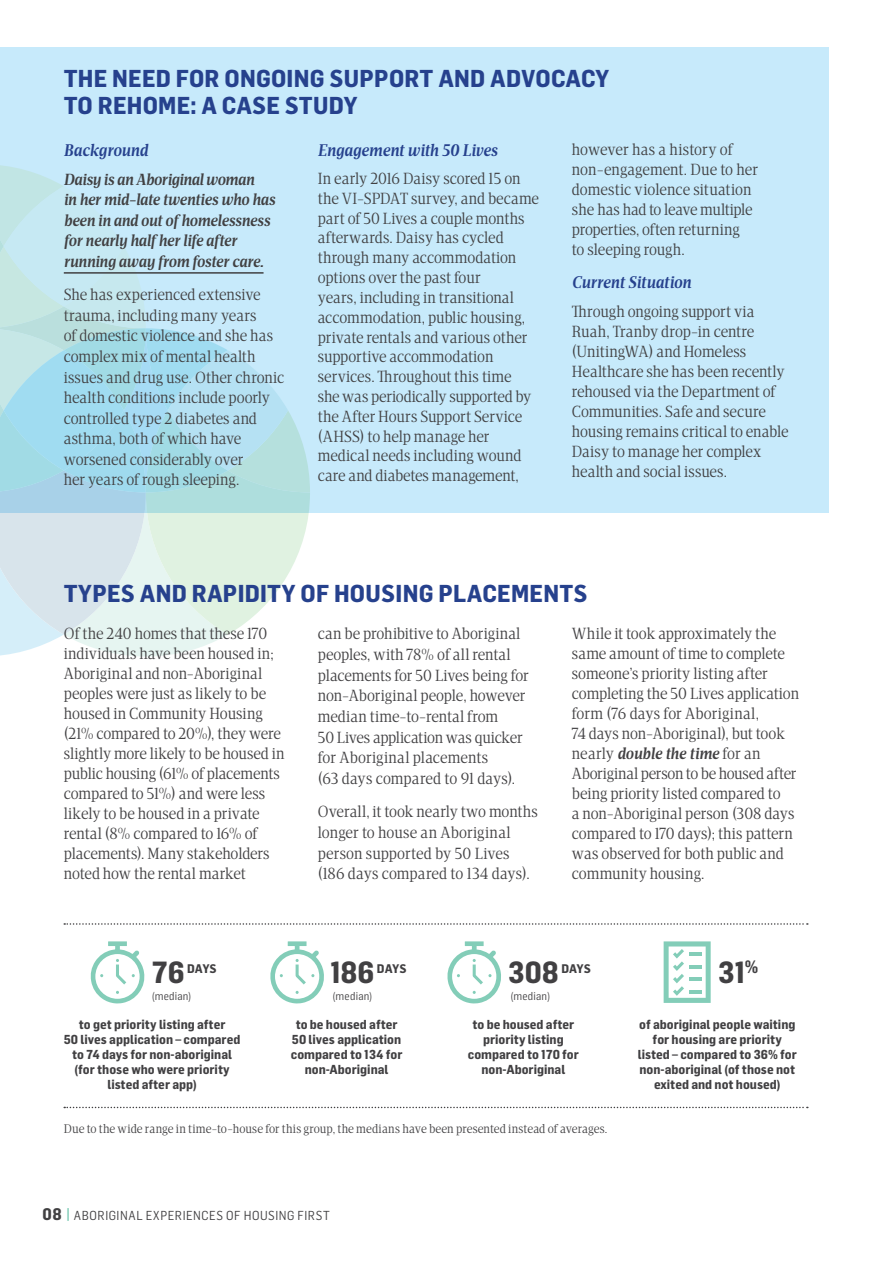
<style>
.page{position:relative;width:893px;height:1263px;background:#fff}
.page>*{position:absolute;margin:0;border:0;box-sizing:border-box;transform-origin:0 0}
.t1{font:700 30px "Flama Semicondensed";letter-spacing:-.005em;color:#414042}
.t2{font:700 24px/27px "Flama Semicondensed";letter-spacing:.01em;color:#26418d}
.t3{font:italic 700 17.25px "Apud";letter-spacing:.005em;color:#26418d}
.t4{font:16.5px/20px "Apud";color:#414042}
.t5{font:italic 700 16.5px/20.5px "Apud";color:#414042}
.t6{font:700 12.75px/15px "Flama Semicondensed";color:#414042;text-align:center}
.t7{font:12.75px "Apud";letter-spacing:.01em;color:#414042}
.t8{font:12.75px "Flama Semicondensed";letter-spacing:.04em;color:#414042}
.t9{font:700 12.3px "Flama Semicondensed";color:#414042}
.t10{font:11.25px "Flama Semicondensed";letter-spacing:.015em;color:#414042}
.s1{font-weight:700;font-style:italic}
.s2{font-weight:700;font-size:16.5px}
.s3{font-weight:700;font-size:16.5px;color:#83cdb8}
</style>
<div class="page">
<svg style="left:0;top:513px;width:309px;height:143px;background:#e2f0ed"></svg>
<svg style="left:0;top:47px;width:829px;height:466px;background:#c2e8f8"></svg>
<hr style="left:64px;top:272px;width:200px;height:2px;background:#414042">
<svg style="left:90px;top:941px;width:55px;height:62px"></svg>
<svg style="left:270px;top:941px;width:54px;height:62px"></svg>
<svg style="left:447px;top:941px;width:54px;height:62px"></svg>
<svg style="left:664px;top:941px;width:47px;height:62px"></svg>
<svg style="left:64px;top:923px;width:744px;height:2px"></svg>
<svg style="left:64px;top:1107px;width:744px;height:1px"></svg>
<h2 class="t2" style="left:64px;top:64px;width:547px">THE NEED FOR ONGOING SUPPORT AND ADVOCACY<br>TO REHOME: A CASE STUDY</h2>
<p class="t3" style="left:64px;top:140px;width:86px">Background</p>
<p class="t5" style="left:64px;top:169px;width:213px">Daisy is an Aboriginal woman<br>in her mid-late twenties who has been in and out of homelessness for nearly half her life after running away from foster care.</p>
<p class="t4" style="left:64px;top:285px;width:222px;line-height:20.5px">She has experienced extensive trauma, including many years<br>of domestic violence and she has complex mix of mental health issues and drug use. Other chronic health conditions include poorly controlled type 2 diabetes and asthma, both of which have worsened considerably over<br>her years of rough sleeping.</p>
<p class="t3" style="left:318px;top:140px;width:181px">Engagement with 50 Lives</p>
<p class="t4" style="left:318px;top:169px;width:223px">In early 2016 Daisy scored 15 on the VI-SPDAT survey, and became part of 50 Lives a couple months afterwards. Daisy has cycled through many accommodation options over the past four<br>years, including in transitional accommodation, public housing, private rentals and various other supportive accommodation services. Throughout this time<br>she was periodically supported by the After Hours Support Service (AHSS) to help manage her medical needs including wound care and diabetes management,</p>
<p class="t4" style="left:572px;top:140px;width:188px">however has a history of non-engagement. Due to her domestic violence situation she has had to leave multiple properties, often returning<br>to sleeping rough.</p>
<p class="t3" style="left:572px;top:272px;width:121px">Current Situation</p>
<p class="t4" style="left:572px;top:301px;width:218px">Through ongoing support via<br>Ruah, Tranby drop-in centre (UnitingWA) and Homeless<br>Healthcare she has been recently rehoused via the Department of<br>Communities. Safe and secure housing remains critical to enable<br>Daisy to manage her complex health and social issues.</p>
<h2 class="t2" style="left:64px;top:579px;width:525px">TYPES AND RAPIDITY OF HOUSING PLACEMENTS</h2>
<p class="t4" style="left:64px;top:624px;width:222px">Of the 240 homes that these 170 individuals have been housed in;<br>Aboriginal and non-Aboriginal peoples were just as likely to be housed in Community Housing (21% compared to 20%), they were slightly more likely to be housed in public housing (61% of placements compared to 51%) and were less likely to be housed in a private rental (8% compared to 16% of placements). Many stakeholders noted how the rental market</p>
<p class="t4" style="left:318px;top:624px;width:212px;line-height:20.7px">can be prohibitive to Aboriginal peoples, with 78% of all rental placements for 50 Lives being for non-Aboriginal people, however median time-to-rental from<br>50 Lives application was quicker for Aboriginal placements<br>(63 days compared to 91 days).</p>
<p class="t4" style="left:318px;top:801px;width:221px;line-height:20.7px">Overall, it took nearly two months longer to house an Aboriginal person supported by 50 Lives (186 days compared to 134 days).</p>
<p class="t4" style="left:572px;top:624px;width:229px">While it took approximately the same amount of time to complete someone’s priority listing after completing the 50 Lives application form (76 days for Aboriginal,<br>74 days non-Aboriginal), but took nearly <span class="s1">double the time</span> for an<br>Aboriginal person to be housed after being priority listed compared to<br>a non-Aboriginal person (308 days compared to 170 days); this pattern was observed for both public and community housing.</p>
<h1 class="t1" style="left:152px;top:953px;width:34px">76</h1>
<p class="t9" style="left:187px;top:961px;width:31px">DAYS</p>
<p class="t10" style="left:152px;top:989px;width:41px">(median)</p>
<h1 class="t1" style="left:330px;top:953px;width:46px">186</h1>
<p class="t9" style="left:377px;top:961px;width:31px">DAYS</p>
<p class="t10" style="left:333px;top:989px;width:41px">(median)</p>
<h1 class="t1" style="left:508px;top:953px;width:52px">308</h1>
<p class="t9" style="left:561px;top:961px;width:31px">DAYS</p>
<p class="t10" style="left:511px;top:989px;width:41px">(median)</p>
<h1 class="t1" style="left:718px;top:953px;width:42px">31<sup>%</sup></h1>
<p class="t6" style="left:64px;top:1017px;width:178px">to get priority listing after<br>50 lives application – compared to 74 days for non-aboriginal (for those who were priority listed after app)</p>
<p class="t6" style="left:291px;top:1017px;width:113px">to be housed after<br>50 lives application compared to 134 for non-Aboriginal</p>
<p class="t6" style="left:468px;top:1016px;width:113px">to be housed after priority listing compared to 170 for non-Aboriginal</p>
<p class="t6" style="left:638px;top:1016px;width:161px">of aboriginal people waiting for housing are priority listed – compared to 36% for non-aboriginal (of those not exited and not housed)</p>
<p class="t7" style="left:64px;top:1121px;width:545px">Due to the wide range in time-to-house for this group, the medians have been presented instead of averages.</p>
<p class="t8" style="left:43px;top:1208px;width:289px"><span class="s2">08</span> <span class="s3">|</span> ABORIGINAL EXPERIENCES OF HOUSING FIRST</p>
</div>
